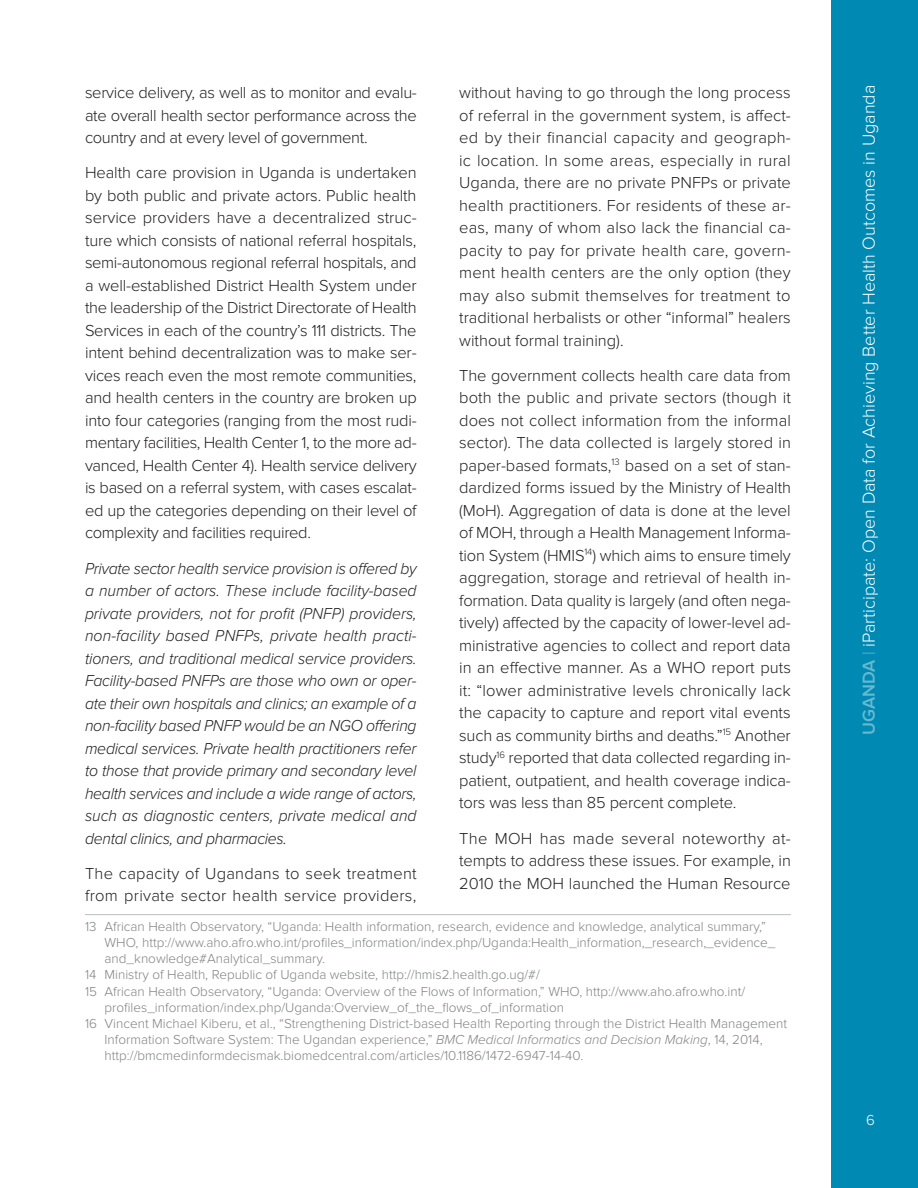
<style>
.page{position:relative;width:918px;height:1188px;background:#fff}
.page>*{position:absolute;margin:0;border:0;box-sizing:border-box;transform-origin:0 0}
.t1{font:300 18px "Proxima Nova";color:#fff}
.t2{font:300 16.5px/22.5px "Proxima Nova";letter-spacing:-.005em;color:#231f20;text-align:justify}
.t3{font:italic 300 16.5px/22.5px "Proxima Nova";letter-spacing:-.02em;color:#231f20;text-align:justify;scale:.96 1}
.t4{font:300 16.5px/22.5px "Proxima Nova";letter-spacing:.015em;color:#231f20}
.t5{font:300 15px "Proxima Nova";color:#fff}
.e-footnote-text{font:300 13.5px/16.2px "Proxima Nova";color:#808285}
.s1{font-style:italic}
.s2{font-weight:600;color:#66b9d1}
.s3{color:#66b9d1}
</style>
<div class="page">
<div style="left:832px;top:0;width:86px;height:1188px;background:#008ab3"></div>
<hr style="left:85px;top:914px;width:706px;height:1px;background:#bcbdc0">
<p class="t2" style="left:85px;top:82px;width:333px">service delivery, as well as to monitor and evalu&shy;ate overall health sector performance across the country and at every level of government.</p>
<p class="t2" style="left:85px;top:162px;width:333px">Health care provision in Uganda is undertaken by both public and private actors. Public health service providers have a decentralized struc&shy;ture which consists of national referral hospitals, semi-autonomous regional referral hospitals, and a well-established District Health System under the leadership of the District Directorate of Health Services in each of the country’s 111 districts. The intent behind decentralization was to make ser&shy;vices reach even the most remote communities, and health centers in the country are broken up into four categories (ranging from the most rudi&shy;mentary facilities, Health Center 1, to the more ad&shy;vanced, Health Center 4). Health service delivery is based on a referral system, with cases escalat&shy;ed up the categories depending on their level of complexity and facilities required.</p>
<p class="t3" style="left:85px;top:557px;width:347px">Private sector health service provision is offered by a number of actors. These include facility-based private providers, not for profit (PNFP) providers, non-facility based PNFPs, private health practi&shy;tioners, and traditional medical service providers.<br>Facility-based PNFPs are those who own or oper&shy;ate their own hospitals and clinics; an example of a non-facility based PNFP would be an NGO offering medical services. Private health practitioners refer to those that provide primary and secondary level health services and include a wide range of actors, such as diagnostic centers, private medical and dental clinics, and pharmacies.</p>
<p class="t4" style="left:85px;top:862px;width:333px">The capacity of Ugandans to seek treatment from private sector health service providers,</p>
<p class="e-footnote-text" style="left:105px;top:918px;width:673px;text-indent:-20px">13 African Health Observatory, “Uganda: Health information, research, evidence and knowledge, analytical summary,”<br>WHO, http://www.aho.afro.who.int/profiles_information/index.php/Uganda:Health_information,_research,_evidence_ and_knowledge#Analytical_summary.</p>
<p class="e-footnote-text" style="left:85px;top:967px;width:456px">14 Ministry of Health, Republic of Uganda website, http://hmis2.health.go.ug/#/</p>
<p class="e-footnote-text" style="left:105px;top:983px;width:642px;text-indent:-20px">15 African Health Observatory, “Uganda: Overview of the Flows of Information,” WHO, http://www.aho.afro.who.int/ profiles_information/index.php/Uganda:Overview_of_the_flows_of_information</p>
<p class="e-footnote-text" style="left:105px;top:1016px;width:684px;text-indent:-20px">16 Vincent Michael Kiberu, et al., “Strengthening District-based Health Reporting through the District Health Management<br>Information Software System: The Ugandan experience,” <span class="s1">BMC Medical Informatics and Decision Making</span>, 14, 2014, http://bmcmedinformdecismak.biomedcentral.com/articles/10.1186/1472-6947-14-40.</p>
<p class="t2" style="left:459px;top:82px;width:333px">without having to go through the long process of referral in the government system, is affect&shy;ed by their financial capacity and geograph&shy;ic location. In some areas, especially in rural Uganda, there are no private PNFPs or private health practitioners. For residents of these ar&shy;eas, many of whom also lack the financial ca&shy;pacity to pay for private health care, govern&shy;ment health centers are the only option (they may also submit themselves for treatment to traditional herbalists or other “informal” healers without formal training).</p>
<p class="t2" style="left:459px;top:364px;width:333px">The government collects health care data from both the public and private sectors (though it does not collect information from the informal sector). The data collected is largely stored in paper-based formats,<sup>13</sup> based on a set of stan&shy;dardized forms issued by the Ministry of Health (MoH). Aggregation of data is done at the level of MOH, through a Health Management Informa&shy;tion System (HMIS<sup>14</sup>) which aims to ensure timely aggregation, storage and retrieval of health in&shy;formation. Data quality is largely (and often nega&shy;tively) affected by the capacity of lower-level ad&shy;ministrative agencies to collect and report data in an effective manner. As a WHO report puts it: “lower administrative levels chronically lack the capacity to capture and report vital events such as community births and deaths.”<sup>15</sup> Another study<sup>16</sup> reported that data collected regarding in&shy;patient, outpatient, and health coverage indica&shy;tors was less than 85 percent complete.</p>
<p class="t2" style="left:459px;top:827px;width:333px">The MOH has made several noteworthy at&shy;tempts to address these issues. For example, in 2010 the MOH launched the Human Resource</p>
<p class="t1" style="left:859px;top:735px;width:651px;rotate:-90deg"><span class="s2">UGANDA</span> <span class="s3">|</span> iParticipate: Open Data for Achieving Better Health Outcomes in Uganda</p>
<p class="t5" style="left:866px;top:1111px;width:10px">6</p>
</div>
